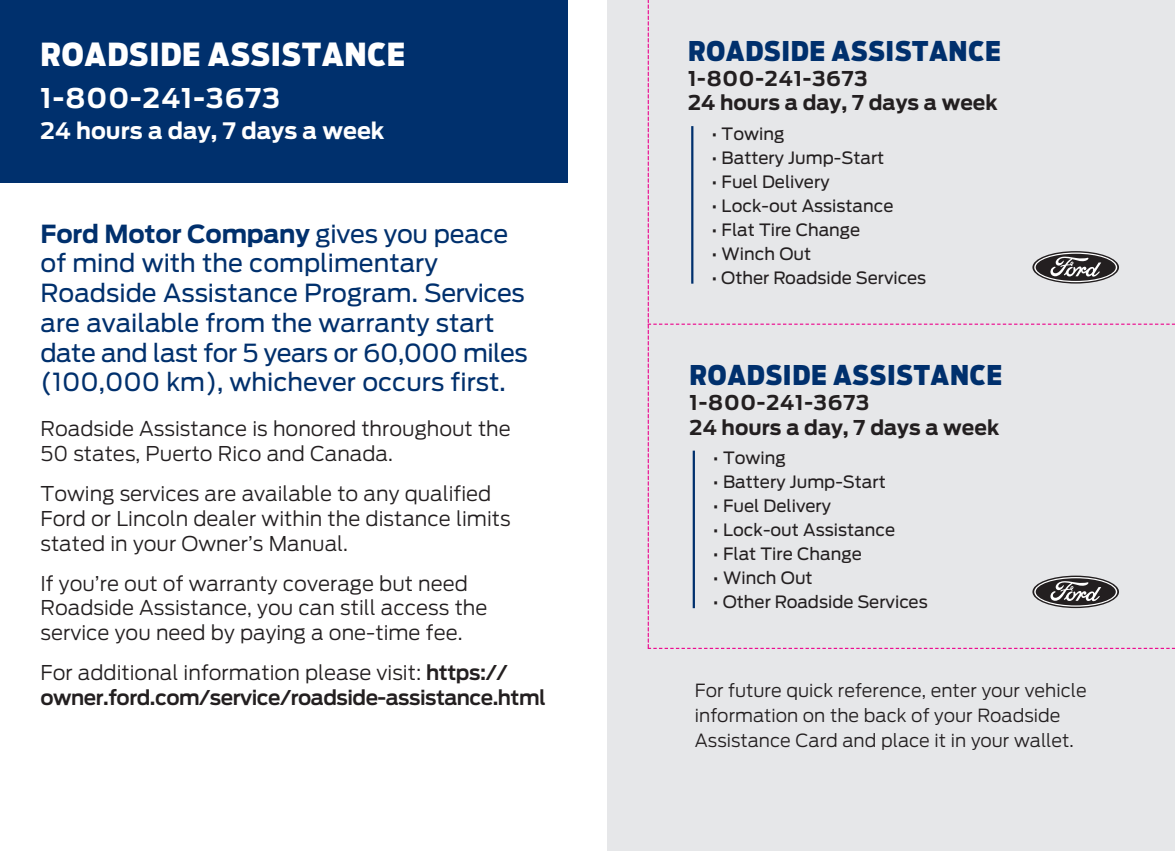
<style>
.page{position:relative;width:1175px;height:851px;background:#fff}
.page>*{position:absolute;margin:0;border:0;box-sizing:border-box;transform-origin:0 0}
.t1{font:900 31.5px "Ford Antenna Cond";letter-spacing:.025em;color:#fff}
.t2{font:900 27px "Ford Antenna Cond";letter-spacing:.025em;color:#00306d}
.t3{font:700 27px "Ford Antenna";letter-spacing:.04em;color:#fff}
.t4{font:24.75px/29.7px "Ford Antenna";color:#00306d}
.t5{font:700 22.5px "Ford Antenna";color:#fff}
.t6{font:300 20.25px/24.8px "Ford Antenna";color:#231f20}
.t7{font:600 20.25px/24.8px "Ford Antenna";letter-spacing:-.025em;color:#231f20}
.t8{font:700 20.25px/24.8px "Ford Antenna";color:#231f20}
.t9{font:300 18px/24.8px "Ford Antenna";color:#231f20}
.t10{font:16.88px "Ford Antenna";color:#231f20}
.s1{font-weight:700}
.s2{font-weight:300}
</style>
<div class="page">
<div style="left:608px;top:0;width:566px;height:850px;background:#e6e7e9"></div>
<div style="left:0;top:0;width:567px;height:182px;background:#00306d"></div>
<svg style="left:647px;top:0;width:527px;height:649px"></svg>
<p class="t2" style="left:688px;top:26px;width:314px">ROADSIDE ASSISTANCE</p>
<p class="t8" style="left:688px;top:64px;width:311px">1-800-241-3673<br>24 hours a day, 7 days a week</p>
<p class="t1" style="left:40px;top:25px;width:366px">ROADSIDE ASSISTANCE</p>
<p class="t3" style="left:40px;top:74px;width:241px">1-800-241-3673</p>
<p class="t5" style="left:40px;top:110px;width:345px">24 hours a day, 7 days a week</p>
<p class="t10" style="left:711px;top:119px;width:74px">• Towing</p>
<p class="t10" style="left:711px;top:143px;width:174px">• Battery Jump-Start</p>
<p class="t10" style="left:711px;top:167px;width:120px">• Fuel Delivery</p>
<p class="t10" style="left:711px;top:191px;width:184px">• Lock-out Assistance</p>
<p class="t10" style="left:711px;top:215px;width:150px">• Flat Tire Change</p>
<p class="t10" style="left:711px;top:239px;width:101px">• Winch Out</p>
<p class="t10" style="left:711px;top:263px;width:216px">• Other Roadside Services</p>
<p class="t4" style="left:40px;top:216px;width:489px"><span class="s1">Ford Motor Company</span> gives you peace of mind with the complimentary Roadside Assistance Program. Services are available from the warranty start date and last for 5 years or 60,000 miles (100,000 km), whichever occurs first.</p>
<p class="t6" style="left:40px;top:414px;width:472px">Roadside Assistance is honored throughout the<br>50 states, Puerto Rico and Canada.</p>
<p class="t6" style="left:40px;top:479px;width:471px">Towing services are available to any qualified<br>Ford or Lincoln dealer within the distance limits stated in your Owner’s Manual.</p>
<p class="t6" style="left:40px;top:568px;width:448px">If you’re out of warranty coverage but need<br>Roadside Assistance, you can still access the service you need by paying a one-time fee.</p>
<p class="t7" style="left:40px;top:658px;width:507px"><span class="s2">For additional information please visit:</span> https:// owner.ford.com/service/roadside-assistance.html</p>
<p class="t2" style="left:689px;top:350px;width:314px">ROADSIDE ASSISTANCE</p>
<p class="t8" style="left:689px;top:388px;width:311px">1-800-241-3673<br>24 hours a day, 7 days a week</p>
<p class="t10" style="left:713px;top:443px;width:74px">• Towing</p>
<p class="t10" style="left:713px;top:467px;width:174px">• Battery Jump-Start</p>
<p class="t10" style="left:713px;top:491px;width:120px">• Fuel Delivery</p>
<p class="t10" style="left:713px;top:515px;width:184px">• Lock-out Assistance</p>
<p class="t10" style="left:713px;top:539px;width:150px">• Flat Tire Change</p>
<p class="t10" style="left:713px;top:563px;width:101px">• Winch Out</p>
<p class="t10" style="left:713px;top:587px;width:216px">• Other Roadside Services</p>
<p class="t9" style="left:695px;top:676px;width:393px">For future quick reference, enter your vehicle information on the back of your Roadside<br>Assistance Card and place it in your wallet.</p>
</div>
